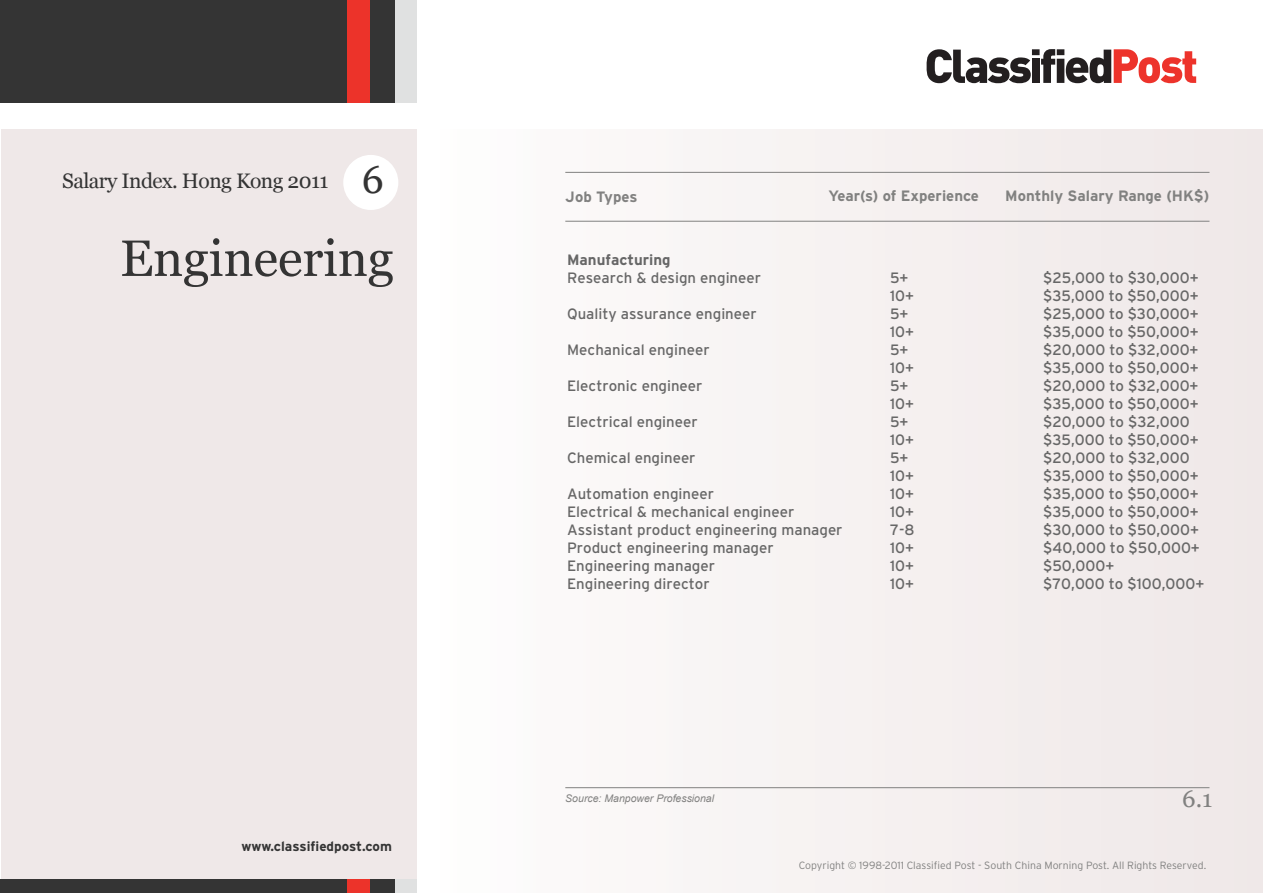
<style>
.page{position:relative;width:1263px;height:893px;background:#fff}
.page>*{position:absolute;margin:0;border:0;box-sizing:border-box;transform-origin:0 0}
.t1{font:51px "Georgia";letter-spacing:-.005em;color:#343434}
.t2{font:39px "Georgia";color:#343434}
.t3{font:24px "Georgia";color:#818180}
.t4{font:21px "Georgia";letter-spacing:-.025em;color:#343434}
.t5{font:15px/18px "Interstate";color:#676767}
.t6{font:700 15px "Interstate";color:#818180}
.t7{font:700 13.5px "Interstate";color:#343434}
.t8{font:300 10.5px "Interstate";color:#818180}
.t9{font:italic 10.5px "Arial";color:#818180}
.s1{font-weight:700}
</style>
<div class="page">
<div style="left:417px;top:129px;width:846px;height:764px;background:#f6f2f2"></div>
<div style="left:1px;top:129px;width:416px;height:764px;background:#efe8e8"></div>
<div style="left:0;top:0;width:348px;height:103px;background:#343434"></div>
<div style="left:394px;top:0;width:23px;height:103px;background:#e0e1e1"></div>
<div style="left:348px;top:0;width:22px;height:103px;background:#ec332a"></div>
<div style="left:370px;top:0;width:24px;height:103px;background:#343434"></div>
<div style="left:0;top:880px;width:348px;height:13px;background:#343434"></div>
<div style="left:394px;top:880px;width:23px;height:13px;background:#e0e1e1"></div>
<div style="left:348px;top:880px;width:22px;height:13px;background:#ec332a"></div>
<div style="left:370px;top:880px;width:24px;height:13px;background:#343434"></div>
<svg style="left:926px;top:49px;width:270px;height:34px"></svg>
<hr style="left:565px;top:172px;width:644px;height:1px;background:#818180">
<hr style="left:565px;top:221px;width:644px;height:1px;background:#818180">
<hr style="left:565px;top:787px;width:644px;height:1px;background:#818180">
<div style="left:343px;top:155px;width:55px;height:55px;background:#fff;border-radius:50%"></div>
<p class="t4" style="left:62px;top:169px;width:268px">Salary Index. Hong Kong 2011</p>
<p class="t2" style="left:362px;top:157px;width:24px">6</p>
<p class="t1" style="left:120px;top:229px;width:275px">Engineering</p>
<p class="t7" style="left:241px;top:839px;width:152px">www.classifiedpost.com</p>
<p class="t6" style="left:565px;top:188px;width:74px">Job Types</p>
<p class="t6" style="left:828px;top:187px;width:152px">Year(s) of Experience</p>
<p class="t6" style="left:1005px;top:187px;width:205px">Monthly Salary Range (HK$)</p>
<p class="t5" style="left:567px;top:251px;width:196px"><span class="s1">Manufacturing<br></span>Research &amp; design engineer</p>
<p class="t5" style="left:890px;top:269px;width:20px">5+</p>
<p class="t5" style="left:1043px;top:269px;width:157px">$25,000 to $30,000+</p>
<p class="t5" style="left:890px;top:287px;width:25px">10+</p>
<p class="t5" style="left:1043px;top:287px;width:157px">$35,000 to $50,000+</p>
<p class="t5" style="left:567px;top:305px;width:191px">Quality assurance engineer</p>
<p class="t5" style="left:890px;top:305px;width:20px">5+</p>
<p class="t5" style="left:1043px;top:305px;width:157px">$25,000 to $30,000+</p>
<p class="t5" style="left:890px;top:323px;width:25px">10+</p>
<p class="t5" style="left:1043px;top:323px;width:157px">$35,000 to $50,000+</p>
<p class="t5" style="left:567px;top:341px;width:144px">Mechanical engineer</p>
<p class="t5" style="left:890px;top:341px;width:20px">5+</p>
<p class="t5" style="left:1043px;top:341px;width:157px">$20,000 to $32,000+</p>
<p class="t5" style="left:890px;top:359px;width:25px">10+</p>
<p class="t5" style="left:1043px;top:359px;width:157px">$35,000 to $50,000+</p>
<p class="t5" style="left:567px;top:377px;width:137px">Electronic engineer</p>
<p class="t5" style="left:890px;top:377px;width:20px">5+</p>
<p class="t5" style="left:1043px;top:377px;width:157px">$20,000 to $32,000+</p>
<p class="t5" style="left:890px;top:395px;width:25px">10+</p>
<p class="t5" style="left:1043px;top:395px;width:157px">$35,000 to $50,000+</p>
<p class="t5" style="left:567px;top:413px;width:132px">Electrical engineer</p>
<p class="t5" style="left:890px;top:413px;width:20px">5+</p>
<p class="t5" style="left:1043px;top:413px;width:148px">$20,000 to $32,000</p>
<p class="t5" style="left:890px;top:431px;width:25px">10+</p>
<p class="t5" style="left:1043px;top:431px;width:157px">$35,000 to $50,000+</p>
<p class="t5" style="left:567px;top:449px;width:130px">Chemical engineer</p>
<p class="t5" style="left:890px;top:449px;width:20px">5+</p>
<p class="t5" style="left:1043px;top:449px;width:148px">$20,000 to $32,000</p>
<p class="t5" style="left:890px;top:467px;width:25px">10+</p>
<p class="t5" style="left:1043px;top:467px;width:157px">$35,000 to $50,000+</p>
<p class="t5" style="left:567px;top:485px;width:148px">Automation engineer</p>
<p class="t5" style="left:890px;top:485px;width:25px">10+</p>
<p class="t5" style="left:1043px;top:485px;width:157px">$35,000 to $50,000+</p>
<p class="t5" style="left:567px;top:503px;width:229px">Electrical &amp; mechanical engineer</p>
<p class="t5" style="left:890px;top:503px;width:25px">10+</p>
<p class="t5" style="left:1043px;top:503px;width:157px">$35,000 to $50,000+</p>
<p class="t5" style="left:567px;top:521px;width:277px">Assistant product engineering manager</p>
<p class="t5" style="left:890px;top:521px;width:26px">7-8</p>
<p class="t5" style="left:1043px;top:521px;width:157px">$30,000 to $50,000+</p>
<p class="t5" style="left:567px;top:539px;width:208px">Product engineering manager</p>
<p class="t5" style="left:890px;top:539px;width:25px">10+</p>
<p class="t5" style="left:1043px;top:539px;width:158px">$40,000 to $50,000+</p>
<p class="t5" style="left:567px;top:557px;width:149px">Engineering manager</p>
<p class="t5" style="left:890px;top:557px;width:25px">10+</p>
<p class="t5" style="left:1043px;top:557px;width:73px">$50,000+</p>
<p class="t5" style="left:567px;top:575px;width:144px">Engineering director</p>
<p class="t5" style="left:890px;top:575px;width:25px">10+</p>
<p class="t5" style="left:1043px;top:575px;width:163px">$70,000 to $100,000+</p>
<p class="t9" style="left:565px;top:792px;width:150px">Source: Manpower Professional</p>
<p class="t3" style="left:1182px;top:785px;width:32px">6.1</p>
<p class="t8" style="left:799px;top:860px;width:409px">Copyright © 1998-2011 Classified Post - South China Morning Post. All Rights Reserved.</p>
</div>
